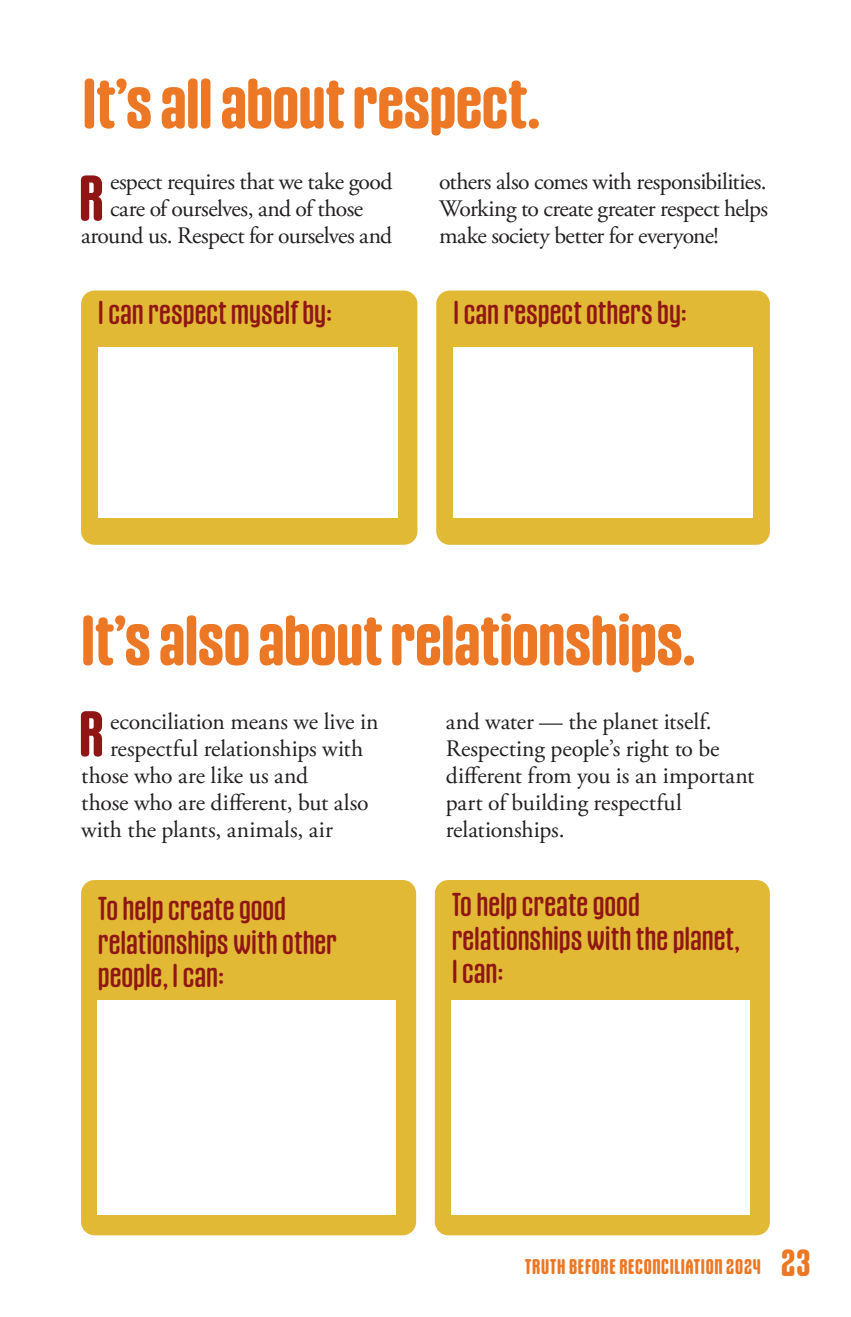
<style>
.page{position:relative;width:851px;height:1317px;background:#fff}
.page>*{position:absolute;margin:0;border:0;box-sizing:border-box;transform-origin:0 0}
.t1{font:700 67.5px "Gothiks Round";letter-spacing:-.005em;color:#ec7725}
.t2{font:700 61.43px "Gothiks Round";color:#8f1615}
.t3{font:31.5px/33.8px "Gothiks Round";color:#8f1615}
.t4{font:23.62px/27px "Adobe Garamond Pro";letter-spacing:-.01em;color:#231f20;text-align:justify}
.t5{font:700 20.25px "Gothiks Round";letter-spacing:.03em;color:#ec7725}
.s1{font-size:36px}
</style>
<div class="page">
<div style="left:81px;top:290px;width:336px;height:255px;background:#e1b935;border-radius:14px"></div>
<div style="left:81px;top:880px;width:335px;height:355px;background:#e1b935;border-radius:14px"></div>
<div style="left:436px;top:290px;width:334px;height:255px;background:#e1b935;border-radius:14px"></div>
<div style="left:435px;top:880px;width:335px;height:355px;background:#e1b935;border-radius:14px"></div>
<div style="left:98px;top:347px;width:299px;height:171px;background:#fff"></div>
<div style="left:97px;top:999px;width:299px;height:215px;background:#fff"></div>
<div style="left:453px;top:347px;width:299px;height:171px;background:#fff"></div>
<div style="left:451px;top:999px;width:298px;height:215px;background:#fff"></div>
<h1 class="t1" style="left:82px;top:62px;width:459px">It’s all about respect.</h1>
<p class="t4" style="left:110px;top:169px;width:284px">espect requires that we take good</p>
<p class="t4" style="left:110px;top:196px;width:254px">care of ourselves, and of those</p>
<p class="t4" style="left:81px;top:223px;width:313px">around us. Respect for ourselves and</p>
<h2 class="t2" style="left:79px;top:161px;width:26px">R</h2>
<p class="t4" style="left:439px;top:169px;width:331px">others also comes with responsibilities.<br>Working to create greater respect helps make society better for everyone!</p>
<h3 class="t3" style="left:98px;top:295px;width:235px">I can respect myself by:</h3>
<h3 class="t3" style="left:453px;top:295px;width:235px">I can respect others by:</h3>
<h1 class="t1" style="left:81px;top:599px;width:615px">It’s also about relationships.</h1>
<h2 class="t2" style="left:79px;top:696px;width:26px">R</h2>
<p class="t4" style="left:110px;top:709px;width:270px">econciliation means we live in</p>
<p class="t4" style="left:110px;top:736px;width:255px">respectful relationships with</p>
<p class="t4" style="left:81px;top:763px;width:228px">those who are like us and</p>
<p class="t4" style="left:81px;top:790px;width:289px">those who are different, but also</p>
<p class="t4" style="left:81px;top:817px;width:253px">with the plants, animals, air</p>
<p class="t4" style="left:446px;top:709px;width:310px;text-align:left">and water — the planet itself.<br>Respecting people’s right to be different from you is an important part of building respectful relationships.</p>
<h3 class="t3" style="left:98px;top:890px;width:241px">To help create good relationships with other people, I can:</h3>
<h3 class="t3" style="left:451px;top:886px;width:290px">To help create good relationships with the planet,<br>I can:</h3>
<p class="t5" style="left:525px;top:1254px;width:287px">TRUTH BEFORE RECONCILIATION 2024 <span class="s1">23</span></p>
</div>
